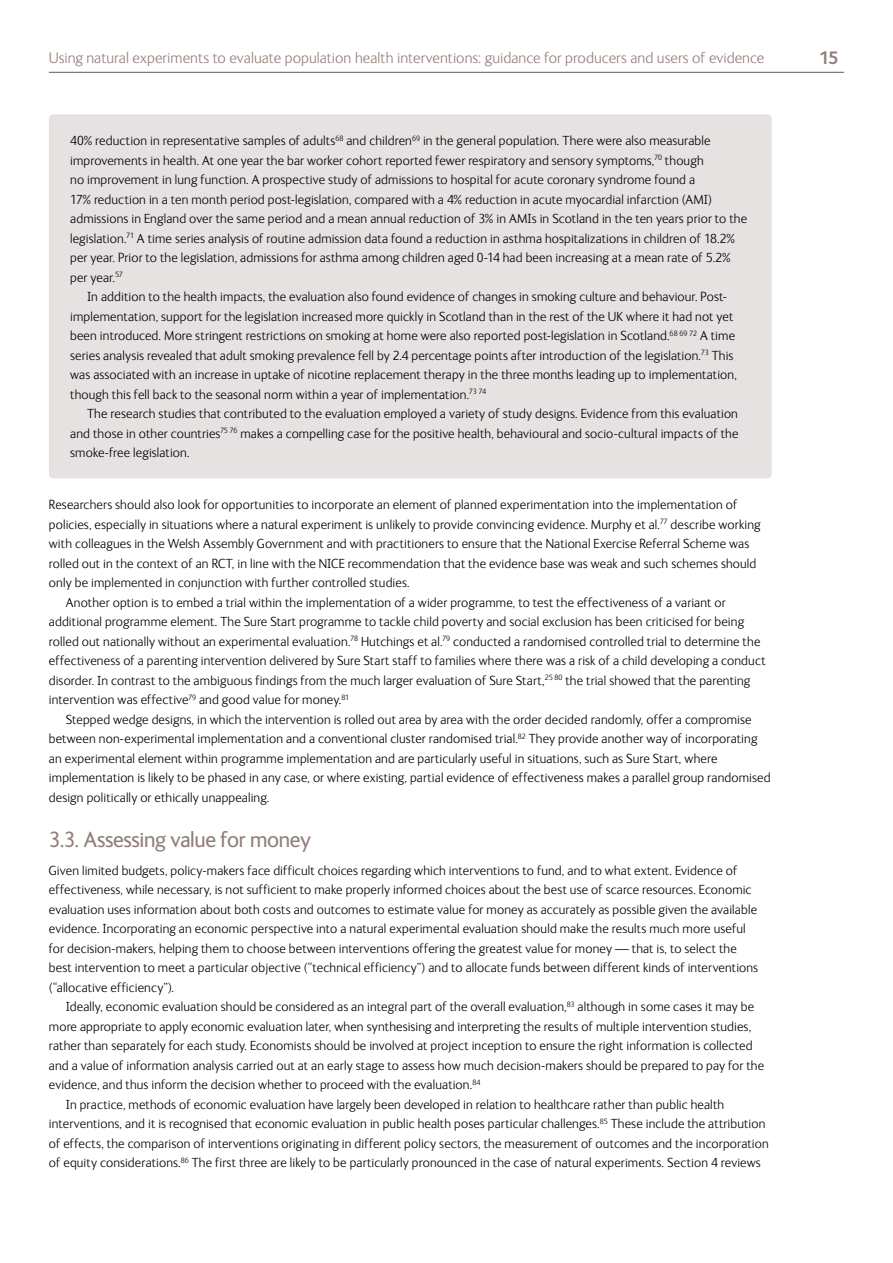
<style>
.page{position:relative;width:893px;height:1263px;background:#fff}
.page>*{position:absolute;margin:0;border:0;box-sizing:border-box;transform-origin:0 0}
.t1{font:22.5px "FS Ingrid";letter-spacing:-.015em;color:#907f79}
.t2{font:700 18px "FS Ingrid";color:#907f79}
.t3{font:300 15.75px "FS Ingrid";letter-spacing:.005em;color:#907f79}
.t4{font:300 13.5px/19.5px "FS Ingrid";letter-spacing:.01em;color:#000}
</style>
<div class="page">
<hr style="left:49px;top:72px;width:795px;height:1px;background:#675952">
<div style="left:49px;top:114px;width:723px;height:364px;background:#e6e2e1;border-radius:4px"></div>
<p class="t3" style="left:49px;top:50px;width:717px">Using natural experiments to evaluate population health interventions: guidance for producers and users of evidence</p>
<h2 class="t2" style="left:819px;top:48px;width:21px">15</h2>
<p class="t4" style="left:70px;top:131px;width:678px">40% reduction in representative samples of adults<sup>68</sup> and children<sup>69</sup> in the general population. There were also measurable improvements in health. At one year the bar worker cohort reported fewer respiratory and sensory symptoms,<sup>70</sup> though<br>no improvement in lung function. A prospective study of admissions to hospital for acute coronary syndrome found a<br>17% reduction in a ten month period post-legislation, compared with a 4% reduction in acute myocardial infarction (AMI) admissions in England over the same period and a mean annual reduction of 3% in AMIs in Scotland in the ten years prior to the legislation.<sup>71</sup> A time series analysis of routine admission data found a reduction in asthma hospitalizations in children of 18.2% per year. Prior to the legislation, admissions for asthma among children aged 0-14 had been increasing at a mean rate of 5.2% per year.<sup>57</sup></p>
<p class="t4" style="left:70px;top:287px;width:668px;text-indent:17px">In addition to the health impacts, the evaluation also found evidence of changes in smoking culture and behaviour. Post&shy;implementation, support for the legislation increased more quickly in Scotland than in the rest of the UK where it had not yet been introduced. More stringent restrictions on smoking at home were also reported post-legislation in Scotland.<sup>68</sup> <sup>69</sup> <sup>72</sup> A time series analysis revealed that adult smoking prevalence fell by 2.4 percentage points after introduction of the legislation.<sup>73</sup> This was associated with an increase in uptake of nicotine replacement therapy in the three months leading up to implementation, though this fell back to the seasonal norm within a year of implementation.<sup>73</sup> <sup>74</sup></p>
<p class="t4" style="left:70px;top:404px;width:670px;text-align:justify;text-indent:17px">The research studies that contributed to the evaluation employed a variety of study designs. Evidence from this evaluation and those in other countries<sup>75</sup> <sup>76</sup> makes a compelling case for the positive health, behavioural and socio-cultural impacts of the smoke-free legislation.</p>
<p class="t4" style="left:49px;top:495px;width:690px">Researchers should also look for opportunities to incorporate an element of planned experimentation into the implementation of</p>
<p class="t4" style="left:49px;top:515px;width:713px">policies, especially in situations where a natural experiment is unlikely to provide convincing evidence. Murphy et al.<sup>77</sup> describe working</p>
<p class="t4" style="left:49px;top:534px;width:702px">with colleagues in the Welsh Assembly Government and with practitioners to ensure that the National Exercise Referral Scheme was</p>
<p class="t4" style="left:49px;top:554px;width:709px">rolled out in the context of an RCT, in line with the NICE recommendation that the evidence base was weak and such schemes should</p>
<p class="t4" style="left:49px;top:573px;width:361px">only be implemented in conjunction with further controlled studies.</p>
<p class="t4" style="left:66px;top:593px;width:661px">Another option is to embed a trial within the implementation of a wider programme, to test the effectiveness of a variant or</p>
<p class="t4" style="left:49px;top:612px;width:697px">additional programme element. The Sure Start programme to tackle child poverty and social exclusion has been criticised for being</p>
<p class="t4" style="left:49px;top:632px;width:713px">rolled out nationally without an experimental evaluation.<sup>78</sup> Hutchings et al.<sup>79</sup> conducted a randomised controlled trial to determine the</p>
<p class="t4" style="left:49px;top:651px;width:718px">effectiveness of a parenting intervention delivered by Sure Start staff to families where there was a risk of a child developing a conduct</p>
<p class="t4" style="left:49px;top:671px;width:703px">disorder. In contrast to the ambiguous findings from the much larger evaluation of Sure Start,<sup>25</sup> <sup>80</sup> the trial showed that the parenting</p>
<p class="t4" style="left:49px;top:690px;width:302px">intervention was effective<sup>79</sup> and good value for money.<sup>81</sup></p>
<p class="t4" style="left:66px;top:710px;width:687px">Stepped wedge designs, in which the intervention is rolled out area by area with the order decided randomly, offer a compromise</p>
<p class="t4" style="left:49px;top:729px;width:710px">between non-experimental implementation and a conventional cluster randomised trial.<sup>82</sup> They provide another way of incorporating</p>
<p class="t4" style="left:49px;top:749px;width:670px">an experimental element within programme implementation and are particularly useful in situations, such as Sure Start, where</p>
<p class="t4" style="left:49px;top:768px;width:723px">implementation is likely to be phased in any case, or where existing, partial evidence of effectiveness makes a parallel group randomised</p>
<p class="t4" style="left:49px;top:788px;width:221px">design politically or ethically unappealing.</p>
<h1 class="t1" style="left:49px;top:828px;width:264px">3.3. Assessing value for money</h1>
<p class="t4" style="left:49px;top:861px;width:711px">Given limited budgets, policy-makers face difficult choices regarding which interventions to fund, and to what extent. Evidence of effectiveness, while necessary, is not sufficient to make properly informed choices about the best use of scarce resources. Economic evaluation uses information about both costs and outcomes to estimate value for money as accurately as possible given the available evidence. Incorporating an economic perspective into a natural experimental evaluation should make the results much more useful for decision-makers, helping them to choose between interventions offering the greatest value for money — that is, to select the best intervention to meet a particular objective (“technical efficiency”) and to allocate funds between different kinds of interventions (“allocative efficiency”).</p>
<p class="t4" style="left:66px;top:997px;width:690px">Ideally, economic evaluation should be considered as an integral part of the overall evaluation,<sup>83</sup> although in some cases it may be</p>
<p class="t4" style="left:49px;top:1017px;width:704px">more appropriate to apply economic evaluation later, when synthesising and interpreting the results of multiple intervention studies,</p>
<p class="t4" style="left:49px;top:1036px;width:705px">rather than separately for each study. Economists should be involved at project inception to ensure the right information is collected</p>
<p class="t4" style="left:49px;top:1056px;width:717px">and a value of information analysis carried out at an early stage to assess how much decision-makers should be prepared to pay for the</p>
<p class="t4" style="left:49px;top:1075px;width:433px">evidence, and thus inform the decision whether to proceed with the evaluation.<sup>84</sup></p>
<p class="t4" style="left:66px;top:1095px;width:660px">In practice, methods of economic evaluation have largely been developed in relation to healthcare rather than public health</p>
<p class="t4" style="left:49px;top:1114px;width:718px">interventions, and it is recognised that economic evaluation in public health poses particular challenges.<sup>85</sup> These include the attribution</p>
<p class="t4" style="left:49px;top:1134px;width:721px">of effects, the comparison of interventions originating in different policy sectors, the measurement of outcomes and the incorporation</p>
<p class="t4" style="left:49px;top:1153px;width:713px">of equity considerations.<sup>86</sup> The first three are likely to be particularly pronounced in the case of natural experiments. Section 4 reviews</p>
</div>
